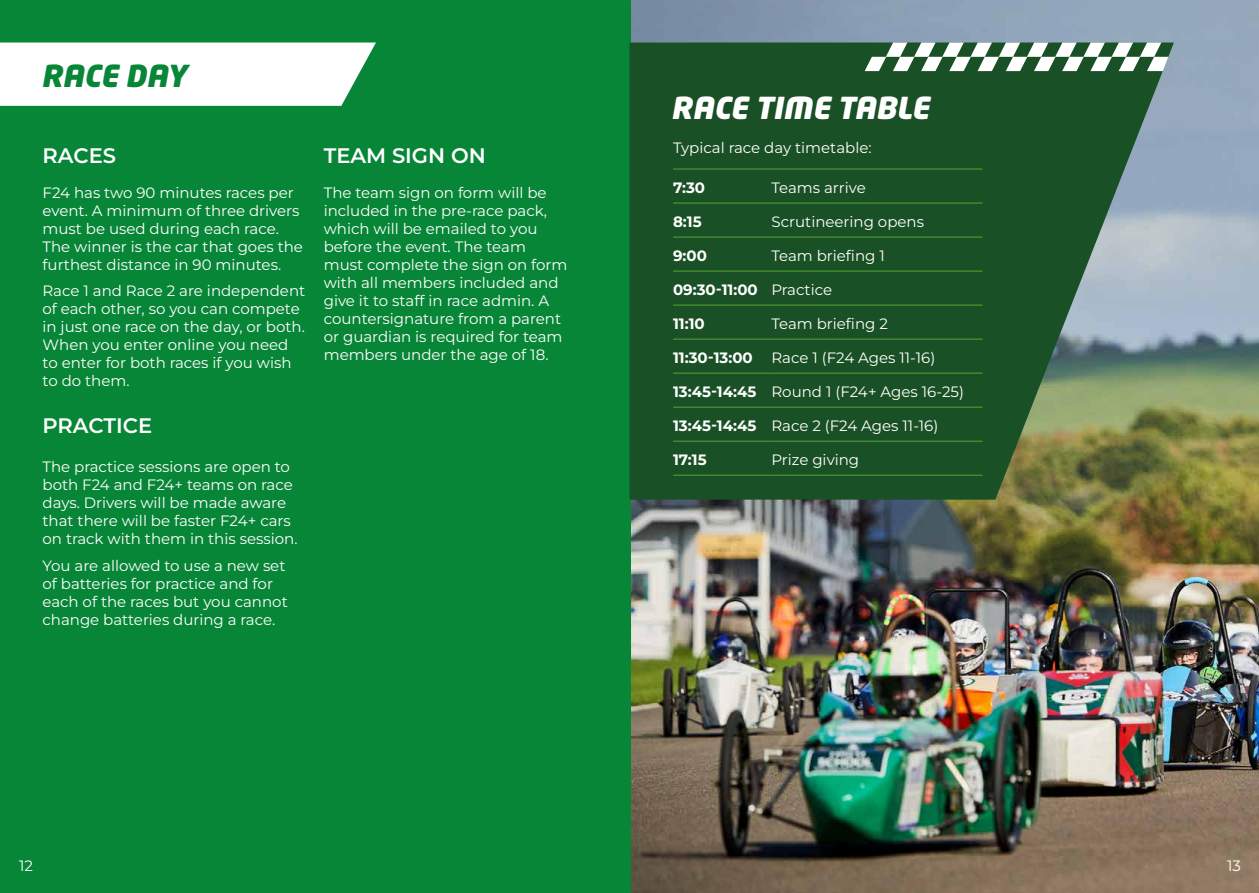
<style>
.page{position:relative;width:1259px;height:893px;background:#fff}
.page>*{position:absolute;margin:0;border:0;box-sizing:border-box;transform-origin:0 0}
.t1{font:italic 900 30px "Neo Tech Std";color:#fff}
.Page_title{font:italic 900 30px "Neo Tech Std";color:#088637}
.Sub_headings{font:600 21px "Montserrat";color:#fff}
.Body_with_2mm{font:600 21px "Montserrat";color:#fff}
.Body_with_2mm-2{font:15px/18px "Montserrat";color:#fff}
.t2{font:700 15px "Montserrat";color:#fff}
</style>
<div class="page">
<img style="left:630px;top:0;width:629px;height:893px">
<div style="left:0;top:0;width:630px;height:893px;background:#088637"></div>
<div style="left:0;top:43px;width:376px;height:63px;background:#fff"></div>
<svg style="left:629px;top:43px;width:545px;height:457px;background:#2e5d35"></svg>
<svg style="left:864px;top:43px;width:304px;height:28px"></svg>
<hr style="left:673px;top:169px;width:98px;height:1px;background:#52a733">
<hr style="left:771px;top:169px;width:211px;height:1px;background:#52a733">
<hr style="left:673px;top:203px;width:98px;height:1px;background:#52a733">
<hr style="left:771px;top:203px;width:211px;height:1px;background:#52a733">
<hr style="left:673px;top:237px;width:98px;height:1px;background:#52a733">
<hr style="left:771px;top:237px;width:211px;height:1px;background:#52a733">
<hr style="left:673px;top:271px;width:98px;height:1px;background:#52a733">
<hr style="left:771px;top:271px;width:211px;height:1px;background:#52a733">
<hr style="left:673px;top:305px;width:98px;height:1px;background:#52a733">
<hr style="left:771px;top:305px;width:211px;height:1px;background:#52a733">
<hr style="left:673px;top:339px;width:98px;height:1px;background:#52a733">
<hr style="left:771px;top:339px;width:211px;height:1px;background:#52a733">
<hr style="left:673px;top:373px;width:98px;height:1px;background:#52a733">
<hr style="left:771px;top:373px;width:211px;height:1px;background:#52a733">
<hr style="left:673px;top:407px;width:98px;height:1px;background:#52a733">
<hr style="left:771px;top:407px;width:211px;height:1px;background:#52a733">
<hr style="left:673px;top:441px;width:98px;height:1px;background:#52a733">
<hr style="left:771px;top:441px;width:211px;height:1px;background:#52a733">
<hr style="left:673px;top:475px;width:98px;height:1px;background:#52a733">
<hr style="left:771px;top:475px;width:211px;height:1px;background:#52a733">
<p class="Page_title" style="left:41px;top:57px;width:148px">RACE DAY</p>
<p class="Sub_headings" style="left:43px;top:140px;width:75px">RACES</p>
<p class="Body_with_2mm-2" style="left:43px;top:183px;width:262px">F24 has two 90 minutes races per event. A minimum of three drivers must be used during each race.<br>The winner is the car that goes the furthest distance in 90 minutes.</p>
<p class="Body_with_2mm-2" style="left:43px;top:281px;width:264px">Race 1 and Race 2 are independent of each other, so you can compete in just one race on the day, or both.<br>When you enter online you need to enter for both races if you wish to do them.</p>
<p class="Body_with_2mm" style="left:43px;top:410px;width:111px">PRACTICE</p>
<p class="Body_with_2mm-2" style="left:43px;top:457px;width:256px">The practice sessions are open to both F24 and F24+ teams on race days. Drivers will be made aware that there will be faster F24+ cars on track with them in this session.</p>
<p class="Body_with_2mm-2" style="left:43px;top:556px;width:247px">You are allowed to use a new set of batteries for practice and for each of the races but you cannot change batteries during a race.</p>
<p class="Sub_headings" style="left:324px;top:140px;width:163px">TEAM SIGN ON</p>
<p class="Body_with_2mm-2" style="left:324px;top:183px;width:245px">The team sign on form will be included in the pre-race pack, which will be emailed to you before the event. The team must complete the sign on form with all members included and give it to staff in race admin. A countersignature from a parent or guardian is required for team members under the age of 18.</p>
<p class="t1" style="left:671px;top:88px;width:260px">RACE TIME TABLE</p>
<p class="Body_with_2mm-2" style="left:673px;top:138px;width:200px">Typical race day timetable:</p>
<p class="t2" style="left:673px;top:177px;width:33px">7:30</p>
<p class="Body_with_2mm-2" style="left:771px;top:178px;width:96px">Teams arrive</p>
<p class="t2" style="left:673px;top:211px;width:30px">8:15</p>
<p class="Body_with_2mm-2" style="left:771px;top:212px;width:154px">Scrutineering opens</p>
<p class="t2" style="left:673px;top:245px;width:35px">9:00</p>
<p class="Body_with_2mm-2" style="left:771px;top:246px;width:115px">Team briefing 1</p>
<p class="t2" style="left:673px;top:279px;width:86px">09:30-11:00</p>
<p class="Body_with_2mm-2" style="left:771px;top:280px;width:62px">Practice</p>
<p class="t2" style="left:673px;top:313px;width:33px">11:10</p>
<p class="Body_with_2mm-2" style="left:771px;top:314px;width:118px">Team briefing 2</p>
<p class="t2" style="left:673px;top:347px;width:81px">11:30-13:00</p>
<p class="Body_with_2mm-2" style="left:771px;top:349px;width:165px">Race 1 (F24 Ages 11-16)</p>
<p class="t2" style="left:673px;top:381px;width:85px">13:45-14:45</p>
<p class="Body_with_2mm-2" style="left:771px;top:383px;width:194px">Round 1 (F24+ Ages 16-25)</p>
<p class="t2" style="left:673px;top:415px;width:85px">13:45-14:45</p>
<p class="Body_with_2mm-2" style="left:771px;top:417px;width:168px">Race 2 (F24 Ages 11-16)</p>
<p class="t2" style="left:673px;top:449px;width:35px">17:15</p>
<p class="Body_with_2mm-2" style="left:771px;top:451px;width:89px">Prize giving</p>
<p class="Body_with_2mm-2" style="left:19px;top:856px;width:15px">12</p>
<p class="Body_with_2mm-2" style="left:1227px;top:856px;width:15px">13</p>
</div>
